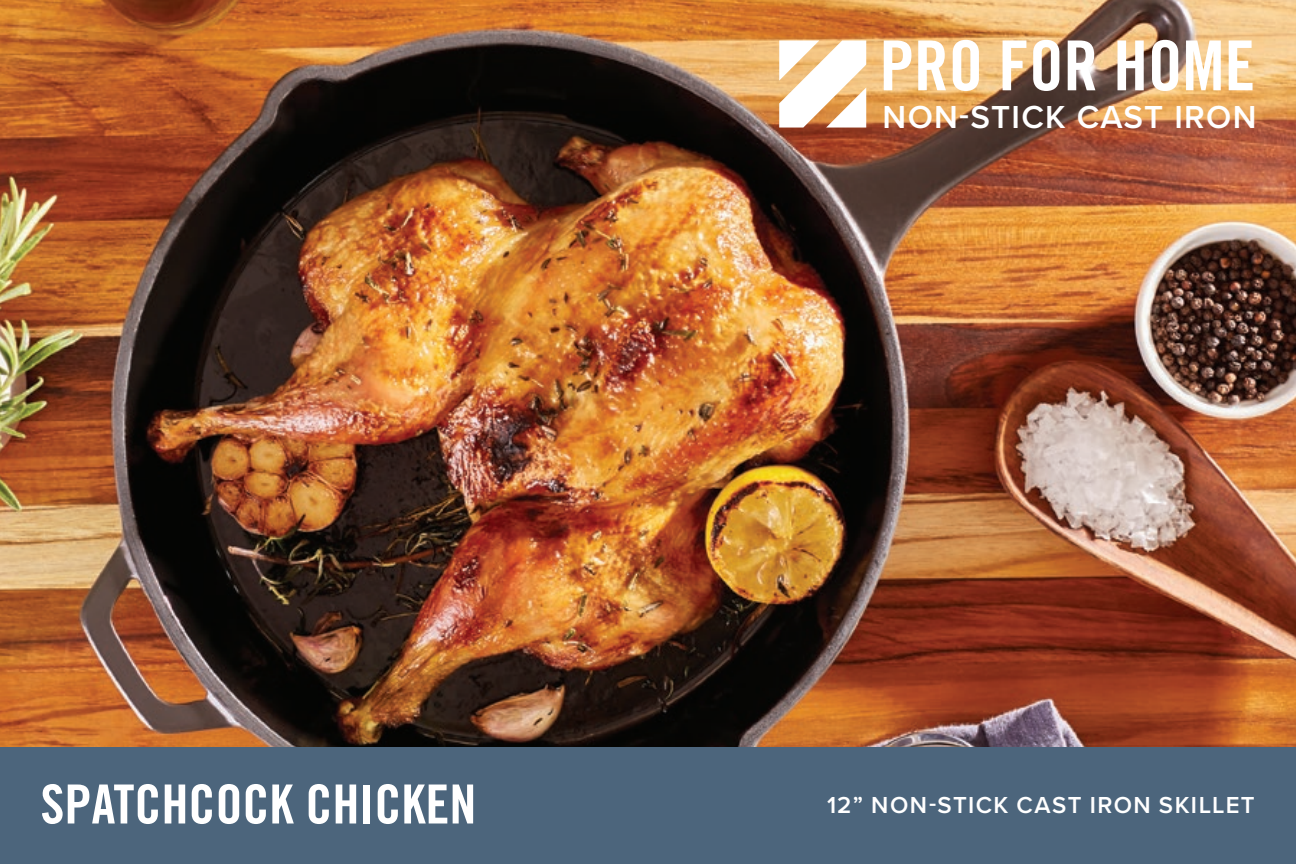
<style>
.page{position:relative;width:1296px;height:864px;background:#fff}
.page>*{position:absolute;margin:0;border:0;box-sizing:border-box;transform-origin:0 0}
.t1{font:69px "Trade Gothic LT Std Bd Cn 20";color:#fff}
.t2{font:54px "Trade Gothic LT Std Bd Cn 20";color:#fff}
.t3{font:600 33px "Proxima Nova";letter-spacing:.04em;color:#fff}
.t4{font:600 24px "Proxima Nova";letter-spacing:.06em;color:#fff}
</style>
<div class="page">
<img style="left:0;top:0;width:1296px;height:747px">
<div style="left:0;top:747px;width:1296px;height:117px;background:#4c657c"></div>
<svg style="left:779px;top:40px;width:87px;height:88px"></svg>
<p class="t2" style="left:40px;top:771px;width:437px">SPATCHCOCK CHICKEN</p>
<p class="t1" style="left:880px;top:24px;width:377px">PRO FOR HOME</p>
<p class="t3" style="left:883px;top:92px;width:376px">NON-STICK CAST IRON</p>
<p class="t4" style="left:827px;top:788px;width:429px">12” NON-STICK CAST IRON SKILLET</p>
</div>
